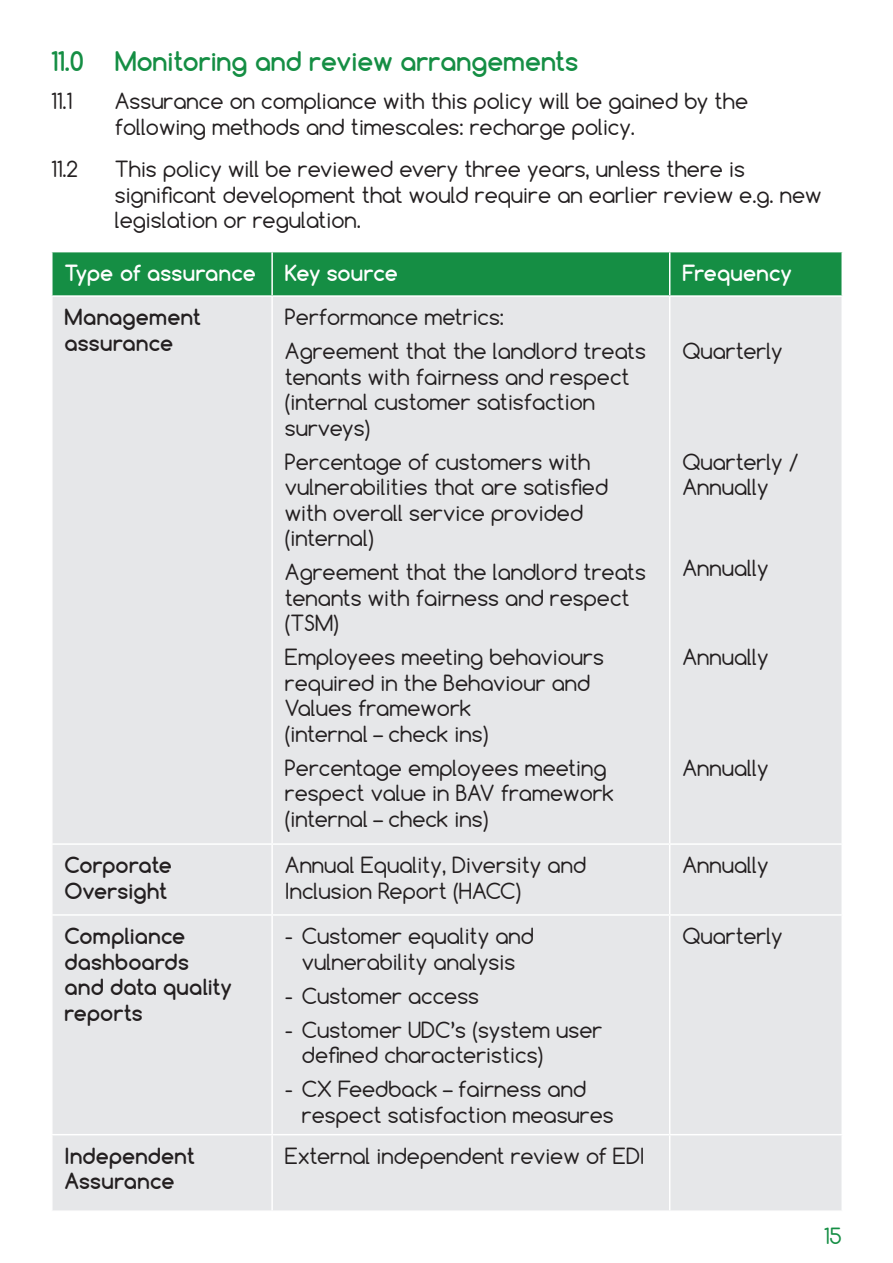
<style>
.page{position:relative;width:893px;height:1263px;background:#fff}
.page>*{position:absolute;margin:0;border:0;box-sizing:border-box;transform-origin:0 0}
.t1{font:700 25.5px "Comfortaa";color:#158e44}
.t2{font:21px/25.5px "Comfortaa";color:#231f20}
.t3{font:700 21px/25.5px "Comfortaa";letter-spacing:.01em;color:#231f20}
.t4{font:700 21px "Comfortaa";color:#fff}
.t5{font:21px "Comfortaa";color:#158e44}
</style>
<div class="page">
<div style="left:53px;top:252px;width:788px;height:43px;background:#158e44"></div>
<div style="left:53px;top:297px;width:788px;height:913px;background:#e6e7e9"></div>
<hr style="left:271px;top:252px;width:2px;height:43px;background:#fff">
<hr style="left:669px;top:252px;width:1px;height:43px;background:#fff">
<hr style="left:271px;top:297px;width:2px;height:546px;background:#fff">
<hr style="left:669px;top:297px;width:1px;height:546px;background:#fff">
<hr style="left:51px;top:843px;width:221px;height:2px;background:#fff">
<hr style="left:272px;top:843px;width:398px;height:2px;background:#fff">
<hr style="left:271px;top:845px;width:2px;height:69px;background:#fff">
<hr style="left:670px;top:843px;width:173px;height:2px;background:#fff">
<hr style="left:669px;top:845px;width:1px;height:69px;background:#fff">
<hr style="left:51px;top:914px;width:221px;height:2px;background:#fff">
<hr style="left:272px;top:914px;width:398px;height:2px;background:#fff">
<hr style="left:271px;top:916px;width:2px;height:218px;background:#fff">
<hr style="left:670px;top:914px;width:173px;height:2px;background:#fff">
<hr style="left:669px;top:916px;width:1px;height:218px;background:#fff">
<hr style="left:51px;top:1134px;width:221px;height:1px;background:#fff">
<hr style="left:272px;top:1134px;width:398px;height:1px;background:#fff">
<hr style="left:271px;top:1135px;width:2px;height:75px;background:#fff">
<hr style="left:670px;top:1134px;width:173px;height:1px;background:#fff">
<hr style="left:669px;top:1135px;width:1px;height:75px;background:#fff">
<p class="t1" style="left:51px;top:45px;width:529px">11.0 Monitoring and review arrangements</p>
<p class="t2" style="left:51px;top:88px;width:23px">11.1</p>
<p class="t2" style="left:115px;top:88px;width:635px">Assurance on compliance with this policy will be gained by the following methods and timescales: recharge policy.</p>
<p class="t2" style="left:51px;top:156px;width:29px">11.2</p>
<p class="t2" style="left:115px;top:156px;width:708px">This policy will be reviewed every three years, unless there is significant development that would require an earlier review e.g. new legislation or regulation.</p>
<p class="t4" style="left:65px;top:259px;width:193px">Type of assurance</p>
<p class="t4" style="left:285px;top:259px;width:114px">Key source</p>
<p class="t4" style="left:682px;top:259px;width:111px">Frequency</p>
<p class="t3" style="left:65px;top:304px;width:138px">Management assurance</p>
<p class="t2" style="left:285px;top:304px;width:221px">Performance metrics:</p>
<p class="t2" style="left:285px;top:338px;width:363px">Agreement that the landlord treats tenants with fairness and respect (internal customer satisfaction surveys)</p>
<p class="t2" style="left:285px;top:449px;width:325px">Percentage of customers with vulnerabilities that are satisfied with overall service provided (internal)</p>
<p class="t2" style="left:285px;top:559px;width:363px">Agreement that the landlord treats tenants with fairness and respect (TSM)</p>
<p class="t2" style="left:285px;top:644px;width:320px">Employees meeting behaviours required in the Behaviour and<br>Values framework</p>
<p class="t2" style="left:285px;top:721px;width:205px">(internal – check ins)</p>
<p class="t2" style="left:285px;top:755px;width:331px">Percentage employees meeting respect value in BAV framework</p>
<p class="t2" style="left:285px;top:806px;width:205px">(internal – check ins)</p>
<p class="t2" style="left:682px;top:338px;width:102px">Quarterly</p>
<p class="t2" style="left:682px;top:449px;width:118px">Quarterly /<br>Annually</p>
<p class="t2" style="left:682px;top:555px;width:88px">Annually</p>
<p class="t2" style="left:682px;top:644px;width:88px">Annually</p>
<p class="t2" style="left:682px;top:755px;width:88px">Annually</p>
<p class="t3" style="left:65px;top:852px;width:109px">Corporate<br>Oversight</p>
<p class="t2" style="left:285px;top:852px;width:303px">Annual Equality, Diversity and<br>Inclusion Report (HACC)</p>
<p class="t2" style="left:682px;top:852px;width:88px">Annually</p>
<p class="t3" style="left:65px;top:923px;width:169px">Compliance dashboards and data quality reports</p>
<p class="t2" style="left:285px;top:923px;width:251px;text-align:center">- Customer equality and vulnerability analysis</p>
<p class="t2" style="left:682px;top:923px;width:102px">Quarterly</p>
<p class="t2" style="left:285px;top:983px;width:196px">- Customer access</p>
<p class="t2" style="left:302px;top:1017px;width:302px;text-indent:-17px">- Customer UDC’s (system user defined characteristics)</p>
<p class="t2" style="left:302px;top:1076px;width:313px;text-indent:-17px">- CX Feedback – fairness and respect satisfaction measures</p>
<p class="t3" style="left:65px;top:1143px;width:132px">Independent<br>Assurance</p>
<p class="t2" style="left:285px;top:1143px;width:361px">External independent review of EDI</p>
<p class="t5" style="left:824px;top:1222px;width:20px">15</p>
</div>
